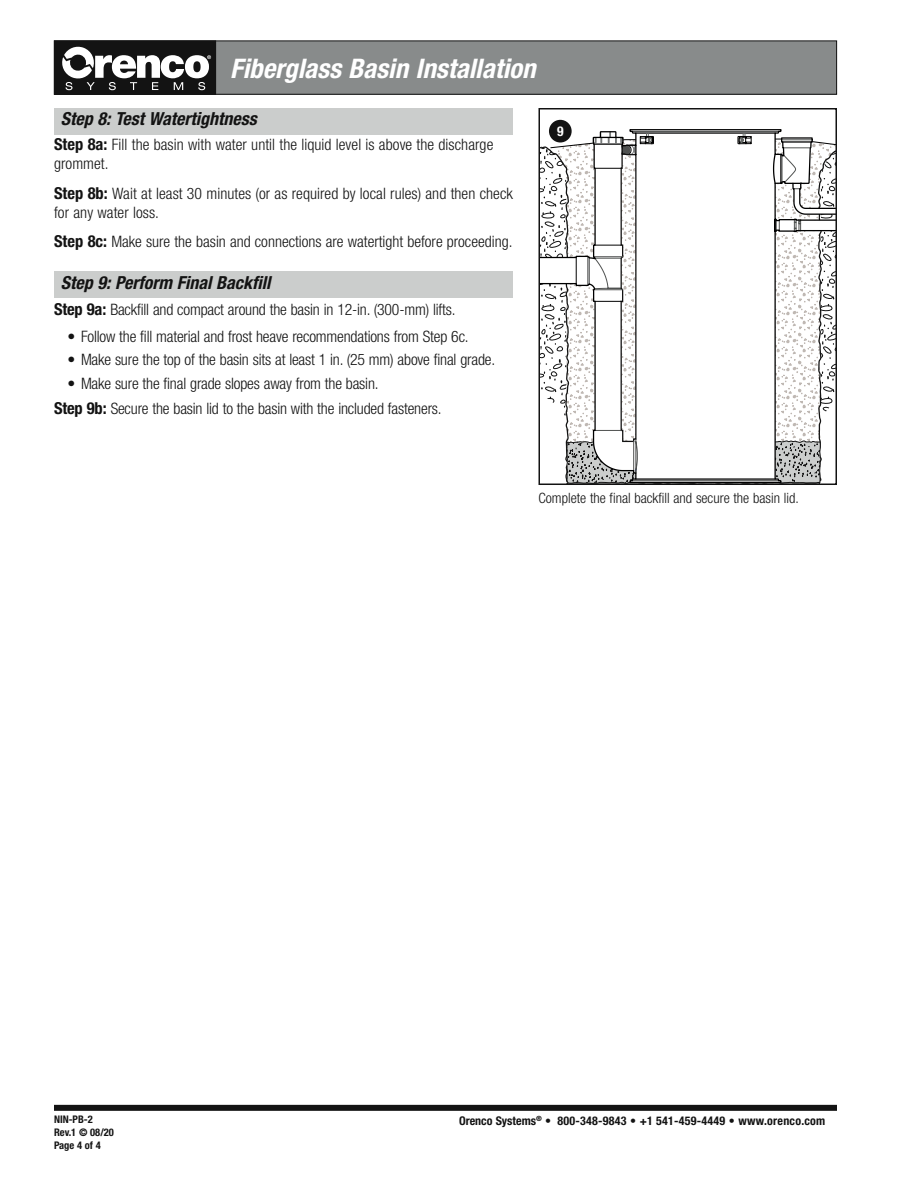
<style>
.page{position:relative;width:918px;height:1188px;background:#fff}
.page>*{position:absolute;margin:0;border:0;box-sizing:border-box;transform-origin:0 0}
.t1{font:italic 700 condensed 27px "Helvetica Neue";color:#fff}
.Steps_Head{font:italic 700 condensed 18px "Helvetica Neue";color:#131313}
.Steps_Text{font:300 condensed 15.75px/18.9px "Helvetica Neue";letter-spacing:-.01em;color:#131313}
.Steps_Captions{font:300 condensed 14.25px "Helvetica Neue";color:#131313}
.t2{font:700 condensed 13.5px "Helvetica Neue";color:#fff}
.t3{font:700 condensed 12px "Helvetica Neue";letter-spacing:.02em;color:#131313}
.t4{font:700 condensed 10.5px/12.6px "Helvetica Neue";color:#131313}
.s1{font-weight:700;font-size:16.5px}
</style>
<div class="page">
<div style="left:54px;top:1105px;width:783px;height:6px;background:#131313"></div>
<div style="left:54px;top:41px;width:783px;height:53px;background:#888b8b"></div>
<div style="left:54px;top:40px;width:783px;height:55px;border:1px solid #131313"></div>
<div style="left:54px;top:41px;width:162px;height:53px;background:#131313"></div>
<svg style="left:62px;top:47px;width:149px;height:43px"></svg>
<div style="left:54px;top:40px;width:162px;height:55px;border:1px solid #131313"></div>
<div style="left:54px;top:271px;width:459px;height:27px;background:#cbcdcc"></div>
<div style="left:54px;top:108px;width:459px;height:27px;background:#cbcdcc"></div>
<svg style="left:541px;top:129px;width:293px;height:353px"></svg>
<div style="left:538px;top:108px;width:299px;height:377px;border:2px solid #131313"></div>
<div style="left:547px;top:118px;width:27px;height:27px;background:#fff;border-radius:50%"></div>
<div style="left:549px;top:120px;width:23px;height:23px;background:#131313;border-radius:50%"></div>
<h1 class="t1" style="left:230px;top:52px;width:307px">Fiberglass Basin Installation</h1>
<p class="Steps_Head" style="left:61px;top:108px;width:198px">Step 8: Test Watertightness</p>
<p class="Steps_Text" style="left:54px;top:135px;width:441px"><span class="s1">Step 8a:</span> Fill the basin with water until the liquid level is above the discharge grommet.</p>
<p class="Steps_Text" style="left:54px;top:184px;width:460px"><span class="s1">Step 8b:</span> Wait at least 30 minutes (or as required by local rules) and then check for any water loss.</p>
<p class="Steps_Text" style="left:54px;top:232px;width:460px"><span class="s1">Step 8c:</span> Make sure the basin and connections are watertight before proceeding.</p>
<p class="Steps_Head" style="left:61px;top:272px;width:211px">Step 9: Perform Final Backfill</p>
<p class="Steps_Text" style="left:54px;top:299px;width:403px"><span class="s1">Step 9a:</span> Backfill and compact around the basin in 12-in. (300-mm) lifts.</p>
<p class="Steps_Text" style="left:68px;top:327px;width:403px">• Follow the fill material and frost heave recommendations from Step 6c.</p>
<p class="Steps_Text" style="left:68px;top:350px;width:429px">• Make sure the top of the basin sits at least 1 in. (25 mm) above final grade.</p>
<p class="Steps_Text" style="left:68px;top:374px;width:313px">• Make sure the final grade slopes away from the basin.</p>
<p class="Steps_Text" style="left:54px;top:399px;width:389px"><span class="s1">Step 9b:</span> Secure the basin lid to the basin with the included fasteners.</p>
<p class="t2" style="left:557px;top:123px;width:8px">9</p>
<p class="t4" style="left:54px;top:1113px;width:61px">NIN-PB-2<br>Rev.1 © 08/20<br>Page 4 of 4</p>
<p class="Steps_Captions" style="left:538px;top:490px;width:262px">Complete the final backfill and secure the basin lid.</p>
<p class="t3" style="left:459px;top:1113px;width:368px">Orenco Systems<sup>®</sup> • 800-348-9843 • +1 541-459-4449 • www.orenco.com</p>
</div>
